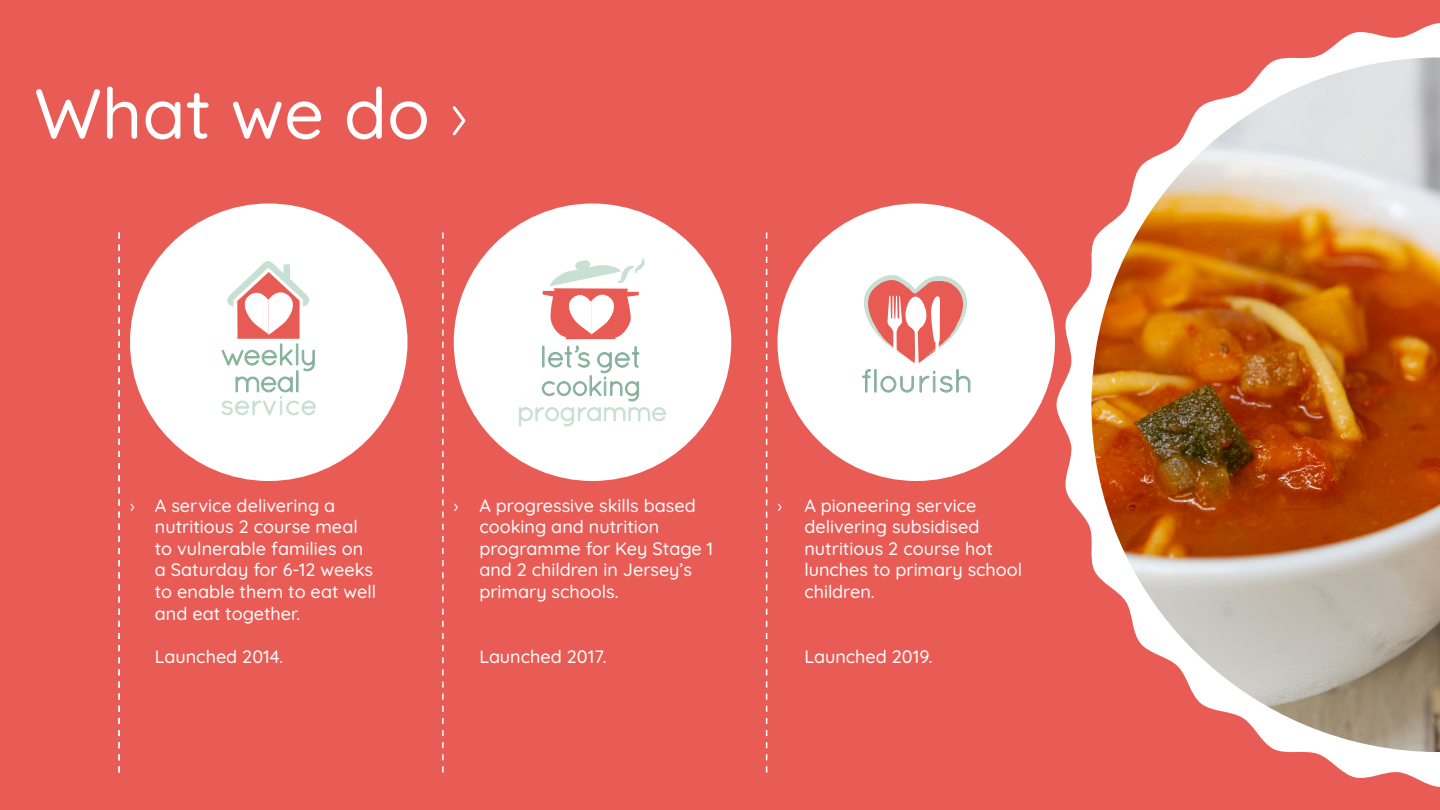
<style>
.page{position:relative;width:1440px;height:810px;background:#e95c55}
.page>*{position:absolute;margin:0;border:0;box-sizing:border-box;transform-origin:0 0}
.t1{font:500 70.5px "Quicksand";color:#fff}
.t2{font:500 18px/21.6px "Quicksand";color:#fff}
.t3{font:18px "Quicksand";color:#fff}
.s1{font-weight:300}
.s2{font-weight:400}
</style>
<div class="page">
<svg style="left:118px;top:233px;width:2px;height:540px"></svg>
<svg style="left:442px;top:233px;width:2px;height:540px"></svg>
<svg style="left:766px;top:233px;width:1px;height:540px"></svg>
<svg style="left:1057px;top:23px;width:383px;height:764px"></svg>
<div style="left:454px;top:203px;width:277px;height:278px;background:#fff;border-radius:50%"></div>
<svg style="left:519px;top:346px;width:147px;height:81px"></svg>
<svg style="left:543px;top:258px;width:102px;height:81px"></svg>
<div style="left:777px;top:203px;width:278px;height:278px;background:#fff;border-radius:50%"></div>
<svg style="left:862px;top:275px;width:109px;height:118px"></svg>
<div style="left:130px;top:203px;width:277px;height:278px;background:#fff;border-radius:50%"></div>
<svg style="left:221px;top:261px;width:95px;height:154px"></svg>
<h1 class="t1" style="left:34px;top:59px;width:436px">What we do <span class="s1">›</span></h1>
<p class="t2" style="left:155px;top:493px;width:223px">A service delivering a nutritious 2 course meal to vulnerable families on a Saturday for 6-12 weeks to enable them to eat well and eat together.</p>
<p class="t2" style="left:155px;top:644px;width:130px">Launched 2014.</p>
<p class="t2" style="left:479px;top:493px;width:236px">A progressive skills based cooking and nutrition programme for Key Stage 1 and 2 children in Jersey’s primary schools.</p>
<p class="t3" style="left:130px;top:491px;width:6px">›</p>
<p class="t3" style="left:454px;top:491px;width:6px">›</p>
<p class="t2" style="left:804px;top:493px;width:219px;text-indent:-27px"><span class="s2">›</span> A pioneering service delivering subsidised nutritious 2 course hot lunches to primary school children.</p>
<p class="t2" style="left:479px;top:644px;width:129px">Launched 2017.</p>
<p class="t2" style="left:804px;top:644px;width:130px">Launched 2019.</p>
</div>
